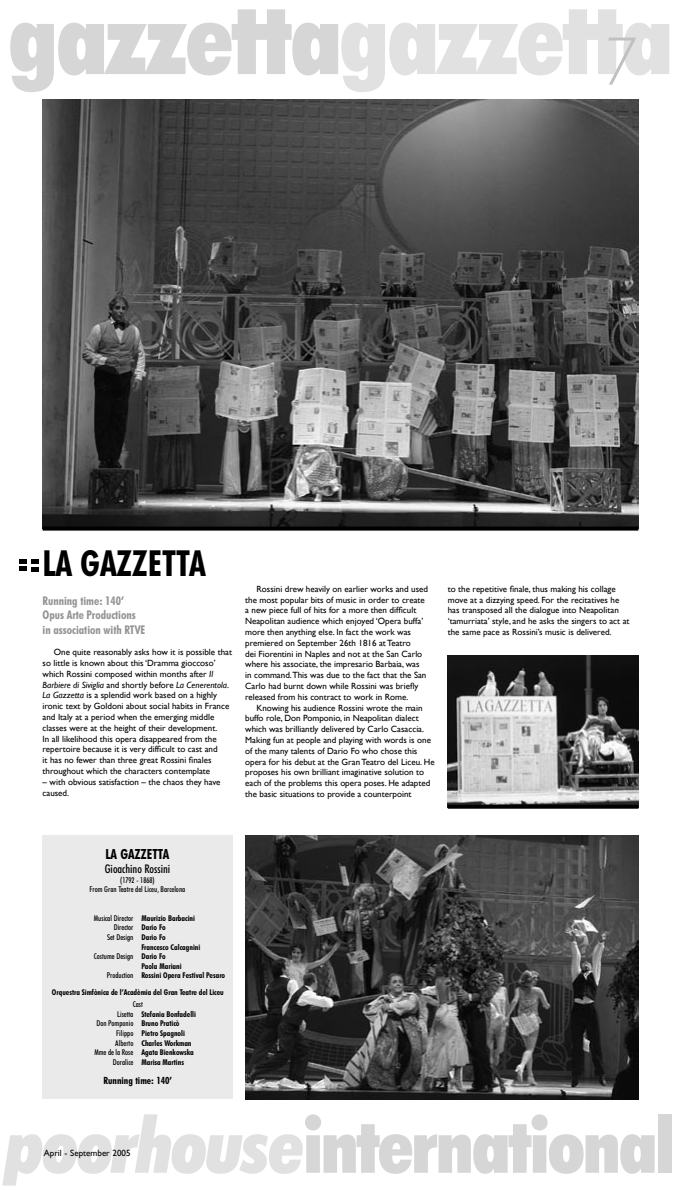
<style>
.page{position:relative;width:681px;height:1191px;background:#fff}
.page>*{position:absolute;margin:0;border:0;box-sizing:border-box;transform-origin:0 0}
.t1{font:900 condensed 100px "Futura BT";letter-spacing:-.02em;color:#d6d6d6}
.t2{font:900 condensed 75px "Futura BT";letter-spacing:-.025em;color:#d6d6d6}
.t3{font:700 condensed 36px "Futura BT";color:#000}
.t4{font:700 condensed 14px "Futura BT";color:#000}
.t5{font:700 condensed 12px/14.4px "Futura BT";color:#939393}
.t6{font:500 condensed 12px "Futura BT";color:#000}
.t7{font:700 condensed 10px "Futura BT";color:#000}
.t8{font:9px/10.8px "Gill Sans";color:#000}
.t9{font:700 condensed 8px/9.6px "Futura BT";color:#000}
.t10{font:500 condensed 8px/9.6px "Futura BT";color:#000;text-align:right}
.s1{color:#e1e1e1}
.s2{font-style:italic}
.s3{font-style:italic;color:#e1e1e1}
</style>
<div class="page">
<div style="left:42px;top:835px;width:190px;height:264px;background:#eaeaea"></div>
<img style="left:43px;top:99px;width:595px;height:427px">
<svg style="left:43px;top:526px;width:595px;height:4px;background:#040404"></svg>
<img style="left:245px;top:836px;width:393px;height:263px">
<img style="left:447px;top:656px;width:191px;height:148px">
<svg style="left:447px;top:804px;width:191px;height:4px"></svg>
<svg style="left:20px;top:559px;width:18px;height:12px"></svg>
<h1 class="t1" style="left:8px;top:-22px;width:665px">gazzetta<span class="s1">gazzetta</span><sub>7</sub></h1>
<h3 class="t3" style="left:43px;top:541px;width:165px">LA GAZZETTA</h3>
<h3 class="t5" style="left:43px;top:593px;width:104px">Running time: 140’<br>Opus Arte Productions in association with RTVE</h3>
<p class="t8" style="left:43px;top:646px;width:191px;text-indent:11px">One quite reasonably asks how it is possible that so little is known about this ‘Dramma gioccoso’ which Rossini composed within months after <span class="s2">Il Barbiere di Siviglia</span> and shortly before <span class="s2">La Cenerentola</span>.<br><span class="s2">La Gazzetta</span> is a splendid work based on a highly ironic text by Goldoni about social habits in France and Italy at a period when the emerging middle classes were at the height of their development.<br>In all likelihood this opera disappeared from the repertoire because it is very difficult to cast and<br>it has no fewer than three great Rossini finales throughout which the characters contemplate</p>
<p class="t8" style="left:43px;top:776px;width:179px">– with obvious satisfaction – the chaos they have caused.</p>
<p class="t8" style="left:245px;top:583px;width:184px;text-indent:11px">Rossini drew heavily on earlier works and used the most popular bits of music in order to create a new piece full of hits for a more then difficult Neapolitan audience which enjoyed ‘Opera buffa’ more then anything else. In fact the work was premiered on September 26th 1816 at Teatro<br>dei Fiorentini in Naples and not at the San Carlo where his associate, the impresario Barbaia, was in command.This was due to the fact that the San Carlo had burnt down while Rossini was briefly released from his contract to work in Rome.</p>
<p class="t8" style="left:245px;top:702px;width:191px;text-indent:11px">Knowing his audience Rossini wrote the main buffo role, Don Pomponio, in Neapolitan dialect which was brilliantly delivered by Carlo Casaccia.<br>Making fun at people and playing with words is one of the many talents of Dario Fo who chose this opera for his debut at the Gran Teatro del Liceu. He proposes his own brilliant imaginative solution to each of the problems this opera poses. He adapted the basic situations to provide a counterpoint</p>
<p class="t8" style="left:447px;top:583px;width:183px">to the repetitive finale, thus making his collage move at a dizzying speed. For the recitatives he has transposed all the dialogue into Neapolitan ‘tamurriata’ style, and he asks the singers to act at the same pace as Rossini’s music is delivered.</p>
<h3 class="t4" style="left:105px;top:845px;width:65px">LA GAZZETTA</h3>
<h3 class="t6" style="left:105px;top:861px;width:67px">Gioachino Rossini</h3>
<p class="t10" style="left:90px;top:875px;width:97px;text-align:center">(1792 - 1868)<br>From Gran Teatre del Liceu, Barcelona</p>
<p class="t10" style="left:94px;top:913px;width:41px">Musical Director<br>Director<br>Set Design</p>
<p class="t10" style="left:94px;top:951px;width:41px">Costume Design</p>
<p class="t10" style="left:107px;top:970px;width:28px">Production</p>
<p class="t10" style="left:94px;top:1009px;width:41px">Lisetta<br>Don Pomponio<br>Filippo<br>Alberto<br>Mme de la Rose<br>Doralice</p>
<p class="t9" style="left:141px;top:913px;width:85px">Maurizio Barbacini<br>Dario Fo<br>Dario Fo<br>Francesco Calcagnini<br>Dario Fo<br>Paola Mariani<br>Rossini Opera Festival Pesaro</p>
<p class="t9" style="left:141px;top:1009px;width:56px">Stefania Bonfadelli<br>Bruno Praticò<br>Pietro Spagnoli<br>Charles Workman<br>Agata Bienkowska<br>Marisa Martins</p>
<p class="t9" style="left:52px;top:987px;width:173px">Orquestra Simfònica de l’Acadèmia del Gran Teatre del Liceu</p>
<p class="t10" style="left:133px;top:999px;width:12px">Cast</p>
<p class="t7" style="left:104px;top:1074px;width:70px">Running time: 140’</p>
<h2 class="t2" style="left:6px;top:1100px;width:670px"><span class="s3">poorhouse</span>international</h2>
<p class="t8" style="left:44px;top:1147px;width:88px">April - September 2005</p>
</div>
